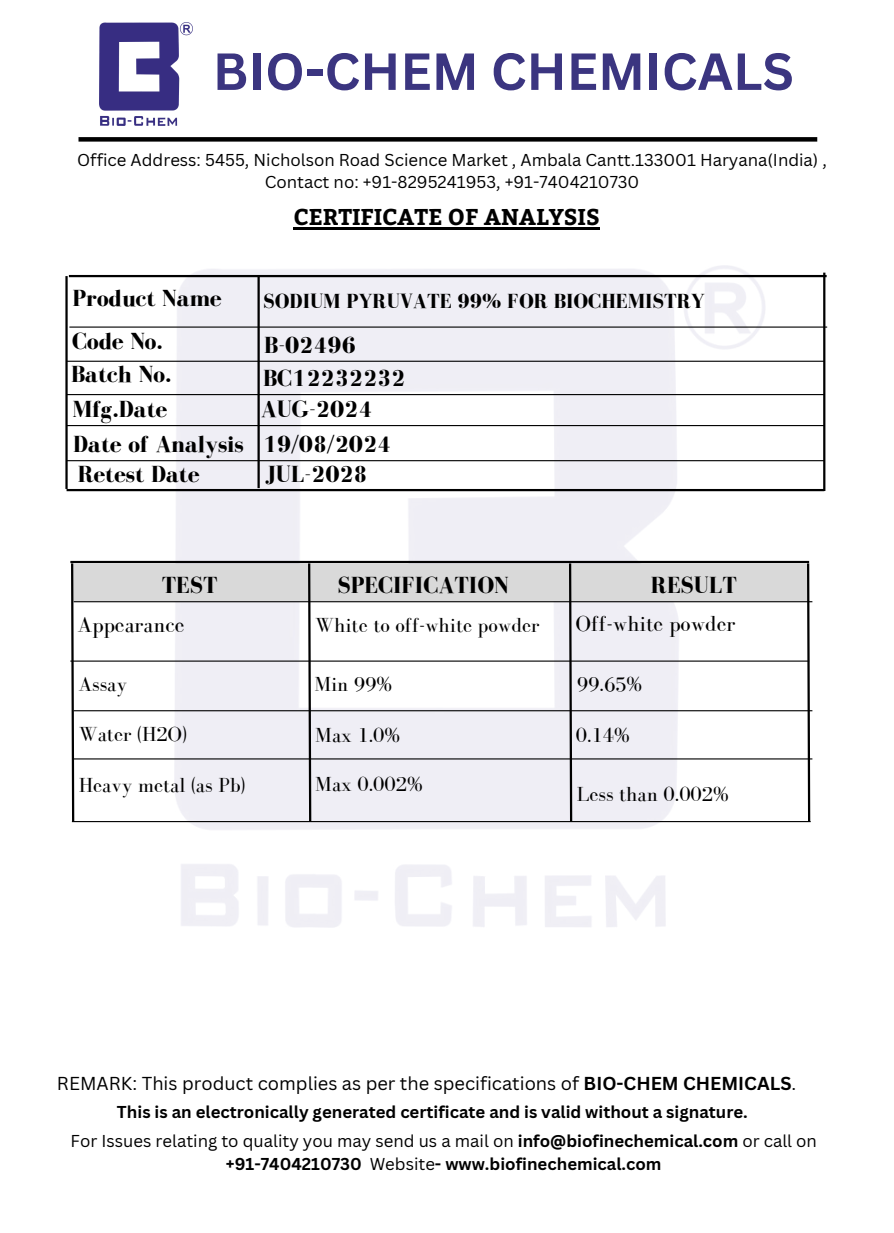
<style>
.page{position:relative;width:894px;height:1233px;background:#fff}
.page>*{position:absolute;margin:0;border:0;box-sizing:border-box;transform-origin:0 0}
.t1{font:700 51px "Canva Sans";color:#3b3580}
.t2{font:700 24px/35px "Bodoni FLF";color:#000}
.t3{font:700 22.8px "Bitter";color:#000}
.t4{font:22.5px "Bodoni FLF";color:#000}
.t5{font:21px "Bodoni FLF";color:#000}
.t6{font:700 21px "Bodoni FLF";color:#000}
.t7{font:18.3px "Canva Sans";color:#000}
.t8{font:700 16.8px/29.2px "Canva Sans";color:#000}
.t9{font:16.8px/22.5px "Canva Sans";color:#000;text-align:center}
.s1{font-weight:700}
.s2{font-weight:400}
</style>
<div class="page">
<div style="left:78px;top:137px;width:739px;height:5px;background:#000"></div>
<img style="left:100px;top:22px;width:92px;height:104px">
<hr style="left:293px;top:228px;width:306px;height:2px;background:#000">
<hr style="left:69px;top:327px;width:757px;height:1px;background:#000">
<hr style="left:66px;top:361px;width:758px;height:1px;background:#000">
<hr style="left:66px;top:394px;width:758px;height:1px;background:#000">
<hr style="left:67px;top:425px;width:757px;height:1px;background:#000">
<hr style="left:67px;top:460px;width:757px;height:1px;background:#000">
<hr style="left:67px;top:489px;width:757px;height:2px;background:#000">
<hr style="left:65px;top:276px;width:3px;height:213px;background:#000">
<hr style="left:257px;top:275px;width:3px;height:213px;background:#000">
<hr style="left:822px;top:273px;width:3px;height:218px;background:#000">
<hr style="left:69px;top:275px;width:757px;height:2px;background:#000">
<hr style="left:74px;top:601px;width:738px;height:1px;background:#000">
<hr style="left:70px;top:561px;width:738px;height:2px;background:#000">
<div style="left:73px;top:564px;width:736px;height:37px;background:#d9d9d9"></div>
<hr style="left:70px;top:661px;width:738px;height:1px;background:#000">
<hr style="left:74px;top:710px;width:738px;height:1px;background:#000">
<hr style="left:72px;top:821px;width:738px;height:1px;background:#000">
<svg style="left:805px;top:561px;width:6px;height:262px"></svg>
<svg style="left:567px;top:563px;width:6px;height:261px;background:#909094"></svg>
<svg style="left:307px;top:563px;width:5px;height:261px"></svg>
<svg style="left:70px;top:561px;width:5px;height:262px"></svg>
<hr style="left:74px;top:758px;width:738px;height:2px;background:#000">
<h1 class="t1" style="left:213px;top:35px;width:582px">BIO-CHEM CHEMICALS</h1>
<p class="t9" style="left:77px;top:148px;width:751px">Office Address: 5455, Nicholson Road Science Market , Ambala Cantt.133001 Haryana(India) ,<br>Contact no: +91-8295241953, +91-7404210730</p>
<h3 class="t3" style="left:293px;top:201px;width:308px">CERTIFICATE OF ANALYSIS</h3>
<h2 class="t2" style="left:72px;top:276px;width:151px;line-height:43.3px">Product Name<br>Code No.</h2>
<h2 class="t2" style="left:71px;top:357px;width:174px">Batch No.<br>Mfg.Date<br>Date of Analysis</h2>
<h2 class="t2" style="left:78px;top:457px;width:123px">Retest Date</h2>
<p class="t6" style="left:263px;top:289px;width:443px">SODIUM PYRUVATE 99% FOR BIOCHEMISTRY</p>
<h2 class="t2" style="left:263px;top:328px;width:144px;line-height:33.3px">B-02496<br>BC12232232</h2>
<h2 class="t2" style="left:261px;top:392px;width:113px">AUG-2024</h2>
<h2 class="t2" style="left:263px;top:429px;width:130px;line-height:30.5px">19/08/2024<br>JUL-2028</h2>
<h2 class="t2" style="left:162px;top:568px;width:57px">TEST</h2>
<h2 class="t2" style="left:337px;top:568px;width:173px">SPECIFICATION</h2>
<h2 class="t2" style="left:650px;top:568px;width:87px">RESULT</h2>
<h3 class="t4" style="left:78px;top:612px;width:108px">Appearance</h3>
<p class="t5" style="left:315px;top:614px;width:226px">White to off-white powder</p>
<h3 class="t4" style="left:575px;top:611px;width:161px">Off-white powder</h3>
<p class="t5" style="left:78px;top:673px;width:50px">Assay</p>
<p class="t5" style="left:315px;top:724px;width:86px">Max 1.0%</p>
<p class="t5" style="left:575px;top:724px;width:55px">0.14%</p>
<p class="t5" style="left:79px;top:773px;width:168px">Heavy metal (as Pb)</p>
<p class="t5" style="left:315px;top:773px;width:109px">Max 0.002%</p>
<p class="t5" style="left:314px;top:672px;width:79px">Min 99%</p>
<p class="t5" style="left:577px;top:673px;width:67px">99.65%</p>
<p class="t5" style="left:79px;top:722px;width:110px">Water (H2O)</p>
<p class="t5" style="left:577px;top:783px;width:153px">Less than 0.002%</p>
<p class="t7" style="left:57px;top:1070px;width:740px">REMARK: This product complies as per the specifications of <span class="s1">BIO-CHEM CHEMICALS</span>.</p>
<p class="t8" style="left:71px;top:1097px;width:747px;text-indent:46px">This is an electronically generated certificate and is valid without a signature.<br><span class="s2">For Issues relating to quality you may send us a mail on</span> info@biofinechemical.com <span class="s2">or call on</span></p>
<p class="t8" style="left:226px;top:1148px;width:437px">+91-7404210730 <span class="s2">Website</span>- www.biofinechemical.com</p>
</div>
